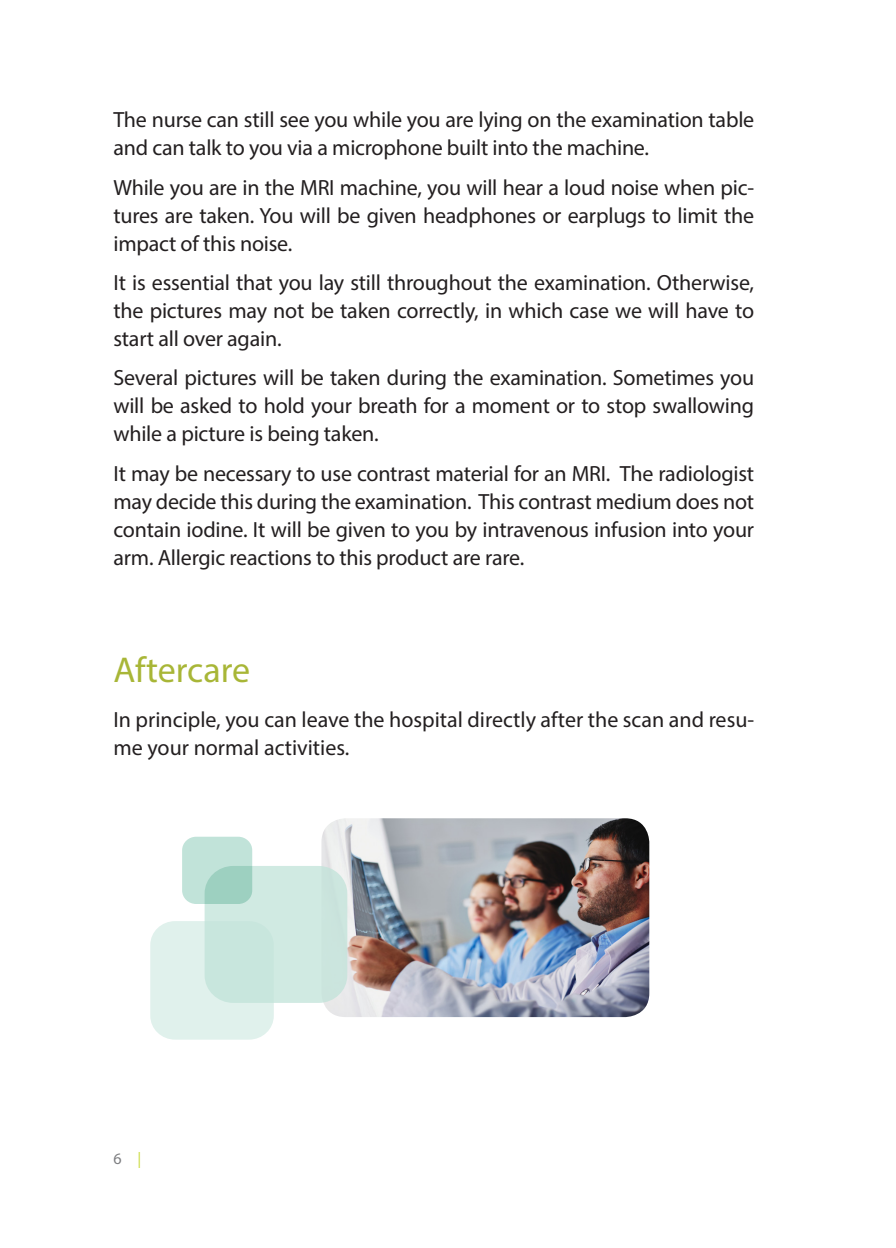
<style>
.page{position:relative;width:896px;height:1248px;background:#fff}
.page>*{position:absolute;margin:0;border:0;box-sizing:border-box;transform-origin:0 0}
.titel{font:36px "Myriad Pro";letter-spacing:-.005em;color:#a8b637}
.body{font:22px/28px "Myriad Pro";letter-spacing:-.01em;color:#231f20;text-align:justify}
.t1{font:16px "Myriad Pro";color:#7d7e81}
.s1{color:#ccdc42}
</style>
<div class="page">
<img style="left:322px;top:818px;width:327px;height:198px">
<svg style="left:150px;top:836px;width:197px;height:203px"></svg>
<p class="body" style="left:113px;top:105px;width:642px">The nurse can still see you while you are lying on the examination table and can talk to you via a microphone built into the machine.</p>
<p class="body" style="left:113px;top:173px;width:642px">While you are in the MRI machine, you will hear a loud noise when pic&shy;tures are taken. You will be given headphones or earplugs to limit the impact of this noise.</p>
<p class="body" style="left:113px;top:268px;width:642px">It is essential that you lay still throughout the examination. Otherwise, the pictures may not be taken correctly, in which case we will have to start all over again.</p>
<p class="body" style="left:113px;top:363px;width:642px">Several pictures will be taken during the examination. Sometimes you will be asked to hold your breath for a moment or to stop swallowing while a picture is being taken.</p>
<p class="body" style="left:113px;top:459px;width:642px">It may be necessary to use contrast material for an MRI. The radiologist may decide this during the examination. This contrast medium does not contain iodine. It will be given to you by intravenous infusion into your arm. Allergic reactions to this product are rare.</p>
<p class="titel" style="left:113px;top:647px;width:138px">Aftercare</p>
<p class="body" style="left:113px;top:705px;width:642px">In principle, you can leave the hospital directly after the scan and resu&shy;me your normal activities.</p>
<p class="t1" style="left:113px;top:1148px;width:30px">6 <span class="s1">|</span></p>
</div>
